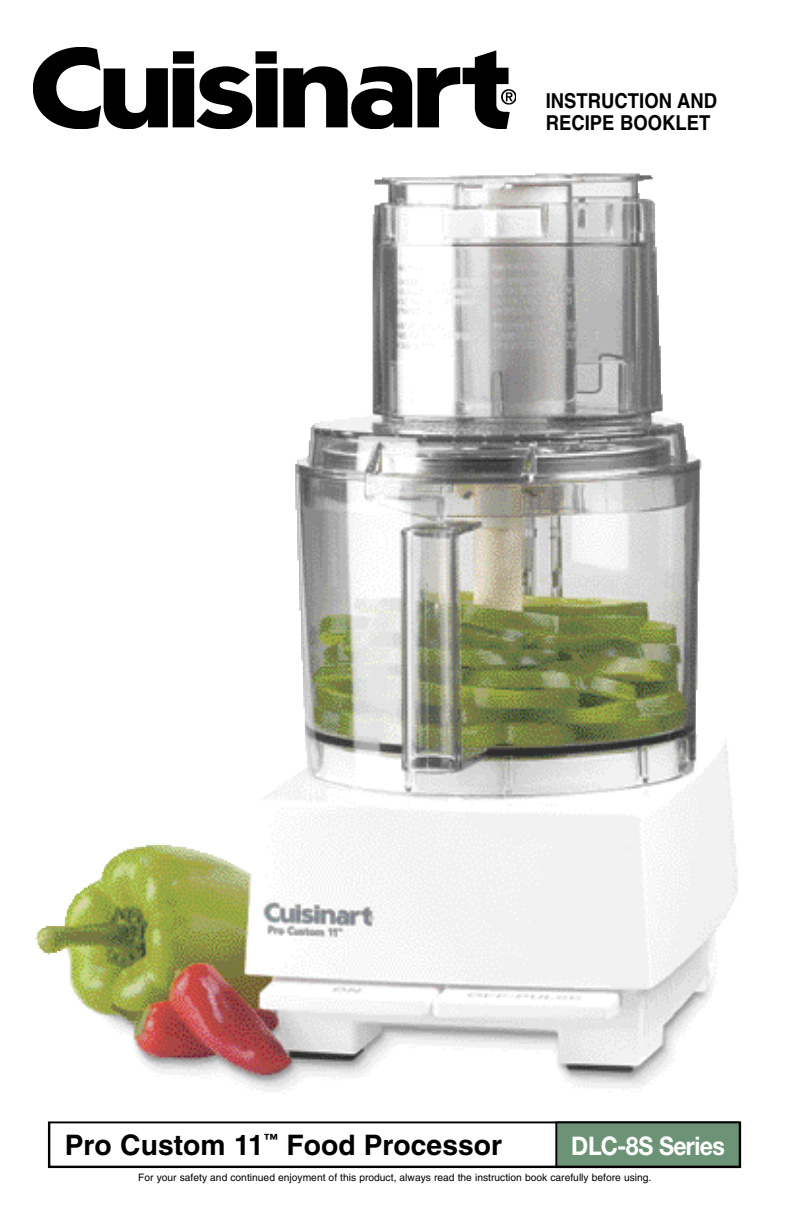
<style>
.page{position:relative;width:792px;height:1225px;background:#fff}
.page>*{position:absolute;margin:0;border:0;box-sizing:border-box;transform-origin:0 0}
.t1{font:700 28.2px "Helvetica";color:#000}
.t2{font:700 25.6px "Helvetica Neue";letter-spacing:-.03em;color:#fff;scale:.9 1}
.t3{font:700 20.6px/22px "Helvetica";color:#000;scale:.9 1}
.t4{font:10.2px "Helvetica";color:#000}
</style>
<div class="page">
<img style="left:35px;top:173px;width:703px;height:921px">
<img style="left:33px;top:47px;width:482px;height:81px">
<svg style="left:48px;top:1121px;width:693px;height:46px"></svg>
<h3 class="t3" style="left:546px;top:91px;width:192px">INSTRUCTION AND<br>RECIPE BOOKLET</h3>
<h1 class="t1" style="left:65px;top:1133px;width:439px">Pro Custom 11<sup>™</sup> Food Processor</h1>
<h2 class="t2" style="left:571px;top:1136px;width:172px">DLC-8S Series</h2>
<p class="t4" style="left:138px;top:1173px;width:515px">For your safety and continued enjoyment of this product, always read the instruction book carefully before using.</p>
</div>
